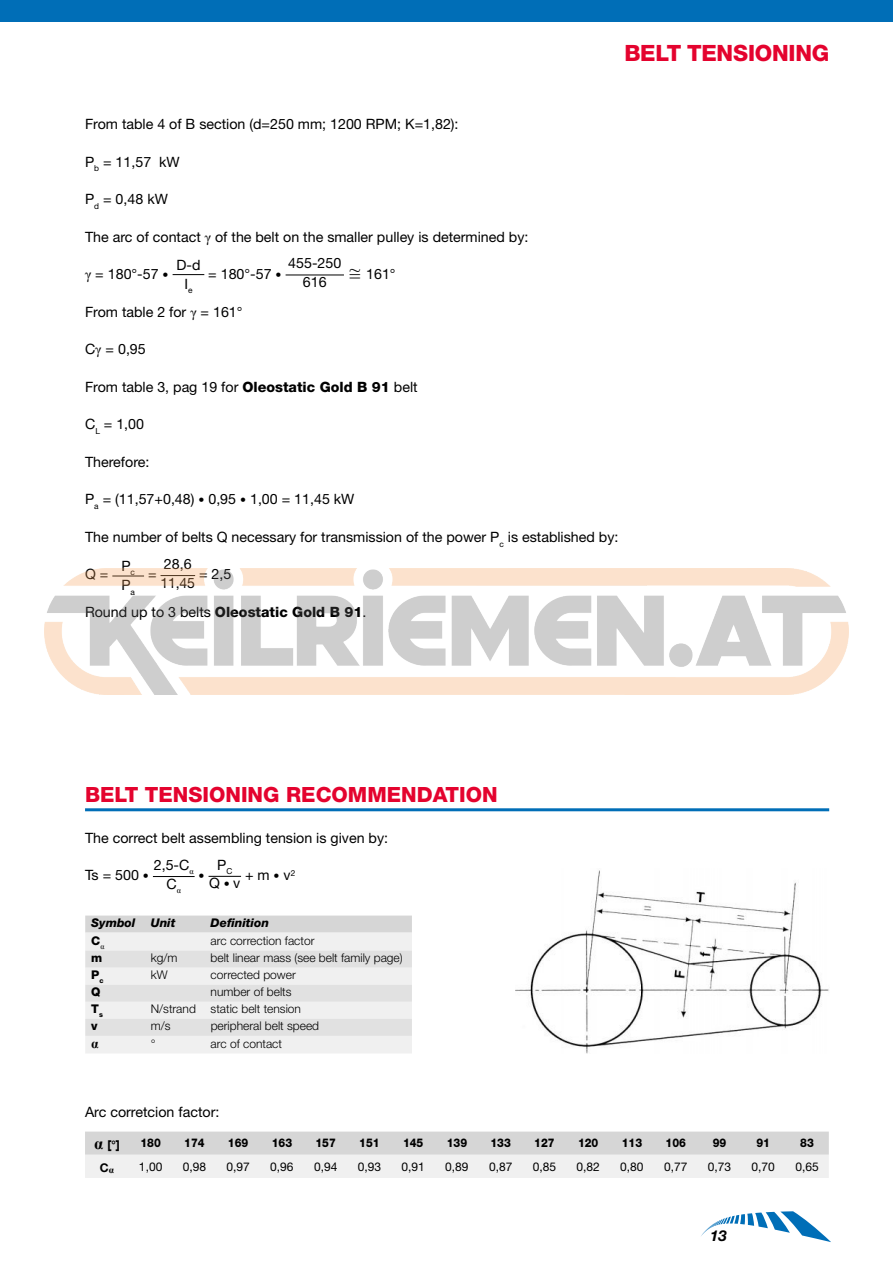
<style>
.page{position:relative;width:893px;height:1263px;background:#fff}
.page>*{position:absolute;margin:0;border:0;box-sizing:border-box;transform-origin:0 0}
.t1{font:800 22.5px "Helvetica Neue LT Std";letter-spacing:-.01em;color:#e4032e}
.t2{font:800 21px "Helvetica Neue LT Std";color:#e4032e}
.t3{font:italic 700 15px "Helvetica Neue LT Std";color:#000}
.t4{font:14.25px/18.8px "Helvetica Neue LT Std";color:#000;text-align:center}
.t5{font:800 14.25px "Helvetica Neue LT Std";color:#000}
.t6{font:700 13.5px "Times New Roman";color:#000}
.t7{font:300 12px "Helvetica Neue LT Std";color:#000}
.t8{font:12px "Helvetica Neue LT Std";color:#000}
.t9{font:800 12px "Helvetica Neue LT Std";color:#000;scale:.9 1}
.t10{font:italic 800 12px "Helvetica Neue LT Std";color:#000}
.t11{font:800 12px "Helvetica Neue LT Std";color:#000}
.t12{font:700 12px "Helvetica Neue LT Std";color:#000}
.s1{font-family:"Times New Roman"}
.s2{font-size:12px}
.s3{font-family:"Lucida Sans Unicode";font-size:18px}
.s4{font-weight:800}
.s5{font-weight:400}
.s6{font-family:"Times New Roman";font-weight:700;font-size:16.5px}
.s7{font-family:"Times New Roman";font-size:9.6px}
</style>
<div class="page">
<svg style="left:701px;top:1211px;width:130px;height:31px"></svg>
<div style="left:0;top:0;width:893px;height:21px;background:#006eb7"></div>
<hr style="left:85px;top:808px;width:744px;height:3px;background:#006eb7">
<hr style="left:173px;top:274px;width:31px;height:1px;background:#000">
<hr style="left:286px;top:275px;width:58px;height:1px;background:#000">
<hr style="left:153px;top:876px;width:42px;height:1px;background:#000">
<hr style="left:209px;top:876px;width:32px;height:1px;background:#000">
<svg style="left:85px;top:915px;width:327px;height:138px"></svg>
<img style="left:515px;top:870px;width:314px;height:183px">
<svg style="left:85px;top:1131px;width:744px;height:47px"></svg>
<img style="left:45px;top:568px;width:803px;height:127px">
<h1 class="t1" style="left:624px;top:39px;width:206px">BELT TENSIONING</h1>
<p class="t4" style="left:85px;top:115px;width:375px">From table 4 of B section (d=250 mm; 1200 RPM; K=1,82):</p>
<p class="t4" style="left:85px;top:152px;width:96px">P<sub>b</sub> = 11,57 kW</p>
<p class="t4" style="left:85px;top:190px;width:84px">P<sub>d</sub> = 0,48 kW</p>
<p class="t4" style="left:85px;top:227px;width:445px">The arc of contact <span class="s1">γ</span> of the belt on the smaller pulley is determined by:</p>
<p class="t4" style="left:85px;top:265px;width:85px"><span class="s1">γ</span> = 180°-57 <span class="s2">•</span></p>
<p class="t4" style="left:176px;top:255px;width:26px">D-d<br>I<sub>e</sub></p>
<p class="t4" style="left:208px;top:265px;width:75px">= 180°-57 <span class="s2">•</span></p>
<p class="t4" style="left:303px;top:257px;width:94px;line-height:11.1px;text-align:left;text-indent:-15px">455-250<br>616 <span class="s3">≅</span> 161°</p>
<p class="t4" style="left:85px;top:302px;width:159px">From table 2 for <span class="s1">γ</span> = 161°</p>
<p class="t4" style="left:85px;top:340px;width:62px">C<span class="s1">γ</span> = 0,95</p>
<p class="t4" style="left:85px;top:377px;width:334px">From table 3, pag 19 for <span class="s4">Oleostatic Gold B 91</span> belt</p>
<p class="t4" style="left:85px;top:415px;width:61px">C<sub>L</sub> = 1,00</p>
<p class="t4" style="left:85px;top:452px;width:66px">Therefore:</p>
<p class="t4" style="left:85px;top:490px;width:271px">P<sub>a</sub> = (11,57+0,48) <span class="s2">•</span> 0,95 <span class="s2">•</span> 1,00 = 11,45 kW</p>
<p class="t4" style="left:85px;top:527px;width:535px">The number of belts Q necessary for transmission of the power P<sub>c</sub> is established by:</p>
<p class="t4" style="left:85px;top:565px;width:25px">Q =</p>
<p class="t4" style="left:121px;top:557px;width:15px;text-align:left">P<sub>c<br></sub>P<sub>a</sub></p>
<p class="t4" style="left:161px;top:554px;width:36px;text-align:left">28,6<br>11,45</p>
<p class="t4" style="left:199px;top:565px;width:34px">= 2,5</p>
<p class="t5" style="left:85px;top:603px;width:283px"><span class="s5">Round up to 3 belts</span> Oleostatic Gold B 91<span class="s5">.</span></p>
<p class="t4" style="left:148px;top:565px;width:10px">=</p>
<h2 class="t2" style="left:85px;top:782px;width:414px">BELT TENSIONING RECOMMENDATION</h2>
<p class="t4" style="left:85px;top:828px;width:305px">The correct belt assembling tension is given by:</p>
<p class="t4" style="left:85px;top:866px;width:65px">Ts = 500 <span class="s2">•</span></p>
<p class="t4" style="left:154px;top:855px;width:41px">2,5-C<sub>α<br></sub>C<sub>α</sub></p>
<p class="t4" style="left:209px;top:855px;width:33px">P<sub>C<br></sub>Q <span class="s2">•</span> v</p>
<p class="t4" style="left:245px;top:866px;width:52px">+ m <span class="s2">•</span> v<sup>2</sup></p>
<p class="t8" style="left:199px;top:869px;width:7px">•</p>
<p class="t10" style="left:91px;top:916px;width:46px">Symbol</p>
<p class="t10" style="left:151px;top:916px;width:26px">Unit</p>
<p class="t10" style="left:211px;top:916px;width:60px">Definition</p>
<p class="t11" style="left:91px;top:933px;width:15px">C<sub>α</sub></p>
<p class="t7" style="left:211px;top:933px;width:105px">arc correction factor</p>
<p class="t11" style="left:91px;top:951px;width:13px">m</p>
<p class="t7" style="left:151px;top:950px;width:28px">kg/m</p>
<p class="t7" style="left:211px;top:950px;width:194px">belt linear mass (see belt family page)</p>
<p class="t11" style="left:91px;top:968px;width:14px">P<sub>c</sub></p>
<p class="t7" style="left:151px;top:967px;width:18px">kW</p>
<p class="t7" style="left:211px;top:967px;width:87px">corrected power</p>
<p class="t11" style="left:91px;top:985px;width:11px">Q</p>
<p class="t7" style="left:211px;top:984px;width:82px">number of belts</p>
<p class="t11" style="left:91px;top:1002px;width:13px">T<sub>s</sub></p>
<p class="t7" style="left:151px;top:1002px;width:152px">N/strand static belt tension</p>
<p class="t11" style="left:91px;top:1019px;width:8px">v</p>
<p class="t7" style="left:151px;top:1019px;width:21px">m/s</p>
<p class="t7" style="left:211px;top:1019px;width:110px">peripheral belt speed</p>
<p class="t6" style="left:91px;top:1034px;width:9px">α</p>
<p class="t7" style="left:151px;top:1036px;width:6px">°</p>
<p class="t7" style="left:211px;top:1036px;width:73px">arc of contact</p>
<p class="t4" style="left:85px;top:1103px;width:136px">Arc corretcion factor:</p>
<p class="t9" style="left:94px;top:1137px;width:30px"><span class="s6">α</span> [°]</p>
<p class="t9" style="left:140px;top:1136px;width:24px">180</p>
<p class="t9" style="left:184px;top:1136px;width:24px">174</p>
<p class="t9" style="left:228px;top:1136px;width:24px">169</p>
<p class="t9" style="left:272px;top:1136px;width:24px">163</p>
<p class="t9" style="left:315px;top:1136px;width:24px">157</p>
<p class="t9" style="left:359px;top:1136px;width:24px">151</p>
<p class="t9" style="left:403px;top:1136px;width:24px">145</p>
<p class="t9" style="left:447px;top:1136px;width:24px">139</p>
<p class="t9" style="left:490px;top:1136px;width:24px">133</p>
<p class="t9" style="left:534px;top:1136px;width:24px">127</p>
<p class="t9" style="left:578px;top:1136px;width:24px">120</p>
<p class="t9" style="left:622px;top:1136px;width:24px">113</p>
<p class="t9" style="left:665px;top:1136px;width:24px">106</p>
<p class="t9" style="left:713px;top:1136px;width:17px">99</p>
<p class="t9" style="left:756px;top:1136px;width:17px">91</p>
<p class="t9" style="left:800px;top:1136px;width:17px">83</p>
<p class="t12" style="left:100px;top:1160px;width:16px">C<span class="s7">α</span></p>
<p class="t8" style="left:139px;top:1159px;width:25px">1,00</p>
<p class="t8" style="left:183px;top:1159px;width:25px">0,98</p>
<p class="t8" style="left:226px;top:1159px;width:25px">0,97</p>
<p class="t8" style="left:270px;top:1159px;width:25px">0,96</p>
<p class="t8" style="left:314px;top:1159px;width:25px">0,94</p>
<p class="t8" style="left:358px;top:1159px;width:25px">0,93</p>
<p class="t8" style="left:401px;top:1159px;width:25px">0,91</p>
<p class="t8" style="left:445px;top:1159px;width:25px">0,89</p>
<p class="t8" style="left:489px;top:1159px;width:25px">0,87</p>
<p class="t8" style="left:533px;top:1159px;width:25px">0,85</p>
<p class="t8" style="left:577px;top:1159px;width:25px">0,82</p>
<p class="t8" style="left:620px;top:1159px;width:25px">0,80</p>
<p class="t8" style="left:664px;top:1159px;width:25px">0,77</p>
<p class="t8" style="left:708px;top:1159px;width:25px">0,73</p>
<p class="t8" style="left:752px;top:1159px;width:25px">0,70</p>
<p class="t8" style="left:795px;top:1159px;width:25px">0,65</p>
<p class="t3" style="left:710px;top:1226px;width:18px">13</p>
</div>
